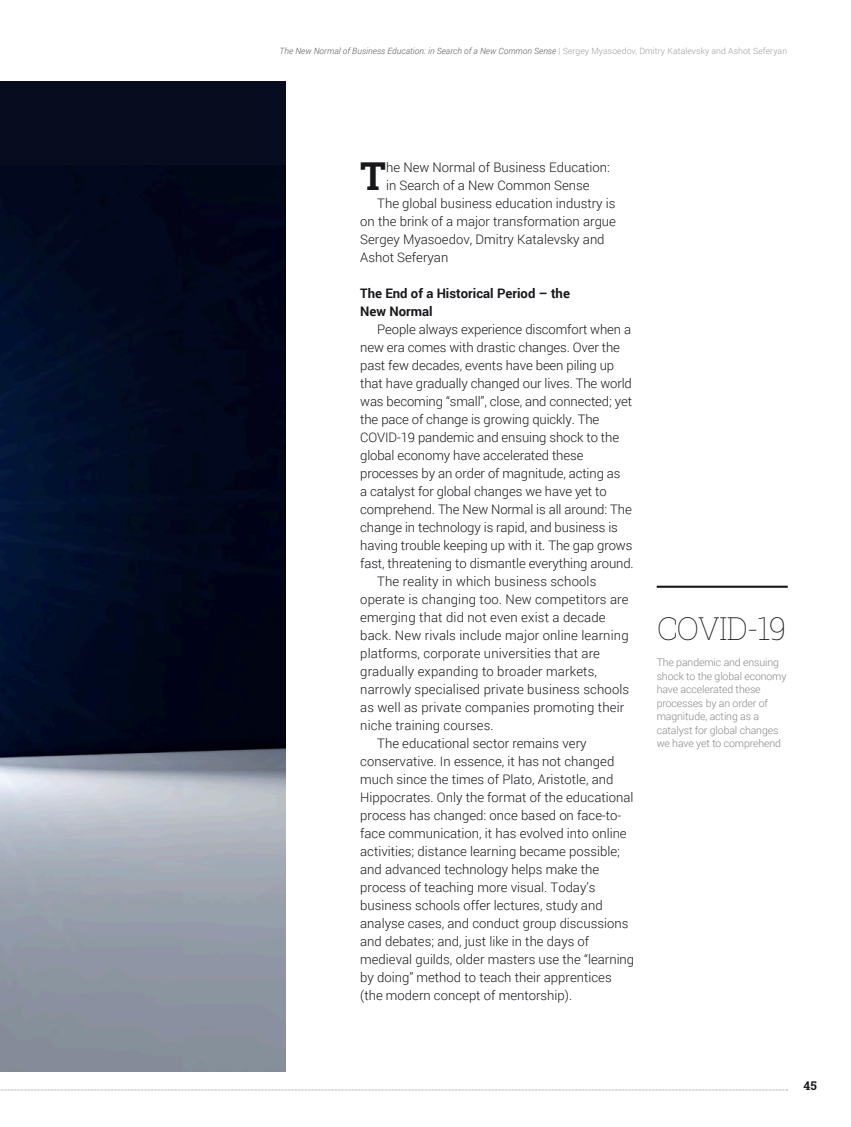
<style>
.page{position:relative;width:851px;height:1127px;background:#fff}
.page>*{position:absolute;margin:0;border:0;box-sizing:border-box;transform-origin:0 0}
.t1{font:700 38.4px "Roboto Slab";color:#1a171c}
.t2{font:100 31.5px "Roboto Slab";letter-spacing:-.04em;color:#1a171c}
.t3{font:300 13.2px "Roboto";color:#1a171c}
.t4{font:700 13.2px/18px "Roboto";color:#1a171c}
.t5{font:700 12px "Roboto Slab";color:#1a171c}
.t6{font:300 10.5px/13.5px "Roboto";letter-spacing:-.01em;color:#87888a}
.t7{font:italic 300 8.7px "Roboto";letter-spacing:.01em;color:#58585a}
.s1{font-style:normal;color:#9d9ea0}
</style>
<div class="page">
<svg style="left:0;top:1089px;width:787px;height:1px"></svg>
<div style="left:0;top:81px;width:285px;height:990px;background:#070c1f"></div>
<img style="left:0;top:170px;width:285px;height:901px">
<hr style="left:656px;top:586px;width:131px;height:2px;background:#1a171c">
<p class="t7" style="left:279px;top:45px;width:509px">The New Normal of Business Education: in Search of a New Common Sense <span class="s1">| Sergey Myasoedov, Dmitry Katalevsky and Ashot Seferyan</span></p>
<h1 class="t1" style="left:360px;top:150px;width:27px">T</h1>
<p class="t3" style="left:386px;top:158px;width:225px">he New Normal of Business Education:</p>
<p class="t3" style="left:386px;top:176px;width:205px">in Search of a New Common Sense</p>
<p class="t3" style="left:377px;top:194px;width:240px">The global business education industry is</p>
<p class="t3" style="left:360px;top:212px;width:257px">on the brink of a major transformation argue</p>
<p class="t3" style="left:360px;top:230px;width:246px">Sergey Myasoedov, Dmitry Katalevsky and</p>
<p class="t3" style="left:360px;top:248px;width:90px">Ashot Seferyan</p>
<p class="t4" style="left:360px;top:284px;width:211px">The End of a Historical Period – the<br>New Normal</p>
<p class="t3" style="left:377px;top:320px;width:255px">People always experience discomfort when a</p>
<p class="t3" style="left:360px;top:338px;width:261px">new era comes with drastic changes. Over the</p>
<p class="t3" style="left:360px;top:356px;width:255px">past few decades, events have been piling up</p>
<p class="t3" style="left:360px;top:374px;width:273px">that have gradually changed our lives. The world</p>
<p class="t3" style="left:360px;top:392px;width:273px">was becoming “small”, close, and connected; yet</p>
<p class="t3" style="left:360px;top:410px;width:240px">the pace of change is growing quickly. The</p>
<p class="t3" style="left:360px;top:428px;width:260px">COVID-19 pandemic and ensuing shock to the</p>
<p class="t3" style="left:360px;top:446px;width:225px">global economy have accelerated these</p>
<p class="t3" style="left:360px;top:464px;width:262px">processes by an order of magnitude, acting as</p>
<p class="t3" style="left:360px;top:482px;width:248px">a catalyst for global changes we have yet to</p>
<p class="t3" style="left:360px;top:500px;width:273px">comprehend. The New Normal is all around: The</p>
<p class="t3" style="left:360px;top:518px;width:259px">change in technology is rapid, and business is</p>
<p class="t3" style="left:360px;top:536px;width:273px">having trouble keeping up with it. The gap grows</p>
<p class="t3" style="left:360px;top:554px;width:275px">fast, threatening to dismantle everything around.</p>
<p class="t3" style="left:377px;top:572px;width:220px">The reality in which business schools</p>
<p class="t3" style="left:360px;top:590px;width:270px">operate is changing too. New competitors are</p>
<p class="t3" style="left:360px;top:608px;width:247px">emerging that did not even exist a decade</p>
<p class="t3" style="left:360px;top:626px;width:270px">back. New rivals include major online learning</p>
<p class="t3" style="left:360px;top:644px;width:241px">platforms, corporate universities that are</p>
<p class="t3" style="left:360px;top:662px;width:238px">gradually expanding to broader markets,</p>
<p class="t3" style="left:360px;top:680px;width:270px">narrowly specialised private business schools</p>
<p class="t3" style="left:360px;top:698px;width:265px">as well as private companies promoting their</p>
<p class="t3" style="left:360px;top:716px;width:135px">niche training courses.</p>
<p class="t3" style="left:377px;top:734px;width:211px">The educational sector remains very</p>
<p class="t3" style="left:360px;top:752px;width:255px">conservative. In essence, it has not changed</p>
<p class="t3" style="left:360px;top:770px;width:254px">much since the times of Plato, Aristotle, and</p>
<p class="t3" style="left:360px;top:788px;width:274px">Hippocrates. Only the format of the educational</p>
<p class="t3" style="left:360px;top:806px;width:262px">process has changed: once based on face-to-</p>
<p class="t3" style="left:360px;top:824px;width:268px">face communication, it has evolved into online</p>
<p class="t3" style="left:360px;top:842px;width:261px">activities; distance learning became possible;</p>
<p class="t3" style="left:360px;top:860px;width:240px">and advanced technology helps make the</p>
<p class="t3" style="left:360px;top:878px;width:237px">process of teaching more visual. Today’s</p>
<p class="t3" style="left:360px;top:896px;width:244px">business schools offer lectures, study and</p>
<p class="t3" style="left:360px;top:914px;width:270px">analyse cases, and conduct group discussions</p>
<p class="t3" style="left:360px;top:932px;width:230px">and debates; and, just like in the days of</p>
<p class="t3" style="left:360px;top:950px;width:275px">medieval guilds, older masters use the “learning</p>
<p class="t3" style="left:360px;top:968px;width:253px">by doing” method to teach their apprentices</p>
<p class="t3" style="left:360px;top:986px;width:213px">(the modern concept of mentorship).</p>
<h2 class="t2" style="left:656px;top:607px;width:131px">COVID-19</h2>
<p class="t6" style="left:656px;top:655px;width:131px">The pandemic and ensuing shock to the global economy have accelerated these processes by an order of magnitude, acting as a catalyst for global changes we have yet to comprehend</p>
<p class="t5" style="left:803px;top:1077px;width:15px">45</p>
</div>
